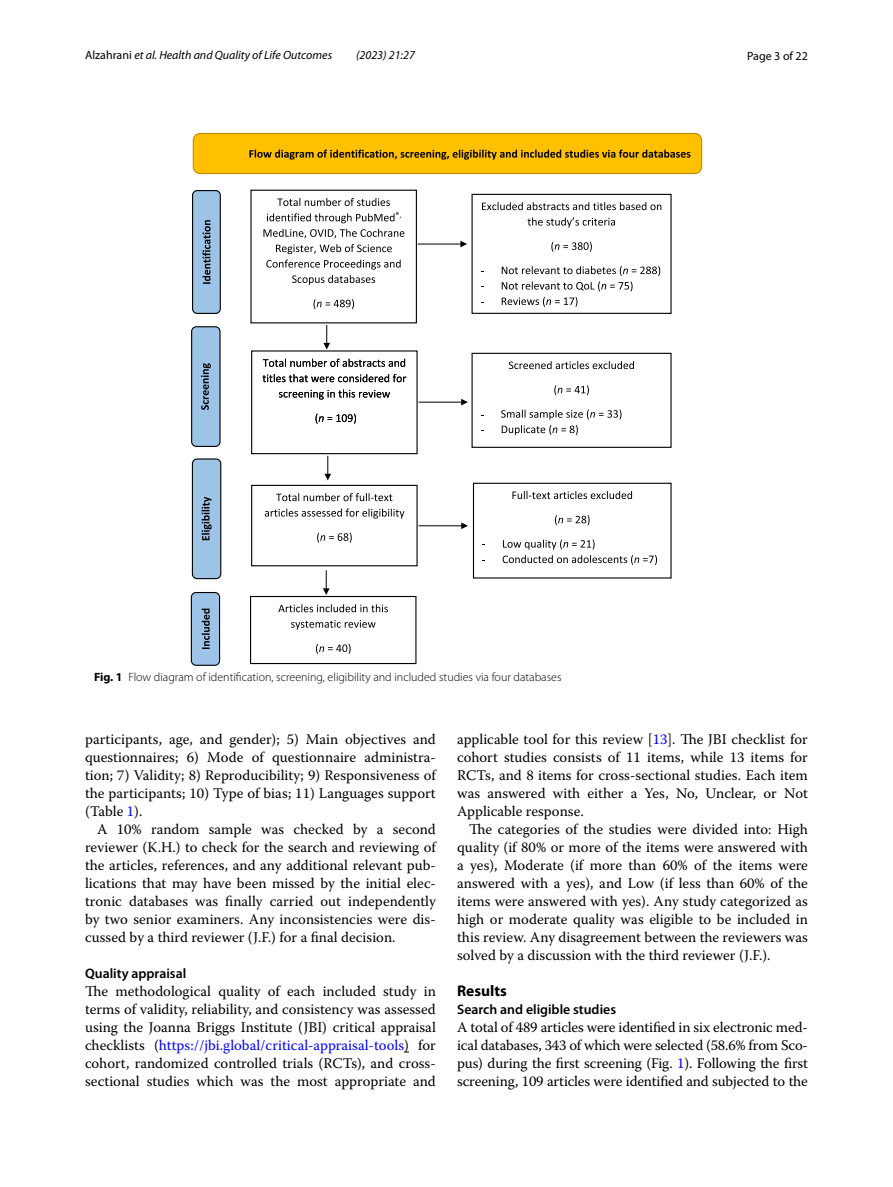
<style>
.page{position:relative;width:893px;height:1187px;background:#fff}
.page>*{position:absolute;margin:0;border:0;box-sizing:border-box;transform-origin:0 0}
.t1{font:700 15.45px "Myriad Pro";color:#000}
.t2{font:14.7px/18px "Warnock Pro";color:#000;text-align:justify}
.t3{font:600 13.8px "Myriad Pro";color:#000}
.t4{font:300 12px "Myriad Pro";color:#000}
.t5{font:italic 12px "Myriad Pro";color:#000}
.t6{font:12px "Myriad Pro";color:#000}
.s1{font-style:normal}
.s2{font-weight:700}
.s3{color:#00f}
</style>
<div class="page">
<svg style="left:277px;top:198px;width:113px;height:8px"></svg>
<svg style="left:267px;top:212px;width:134px;height:11px"></svg>
<svg style="left:263px;top:229px;width:141px;height:9px"></svg>
<svg style="left:266px;top:244px;width:135px;height:25px"></svg>
<svg style="left:292px;top:275px;width:83px;height:10px"></svg>
<svg style="left:313px;top:299px;width:41px;height:10px"></svg>
<div style="left:471px;top:194px;width:201px;height:120px;border:1px solid #000"></div>
<svg style="left:482px;top:202px;width:179px;height:8px"></svg>
<svg style="left:528px;top:217px;width:87px;height:10px"></svg>
<svg style="left:551px;top:242px;width:41px;height:10px"></svg>
<svg style="left:502px;top:266px;width:158px;height:25px"></svg>
<svg style="left:502px;top:297px;width:75px;height:10px"></svg>
<div style="left:251px;top:350px;width:167px;height:104px;border:1px solid #000"></div>
<svg style="left:263px;top:358px;width:142px;height:9px"></svg>
<svg style="left:263px;top:374px;width:143px;height:8px"></svg>
<svg style="left:279px;top:389px;width:111px;height:10px"></svg>
<svg style="left:315px;top:413px;width:41px;height:11px"></svg>
<div style="left:471px;top:353px;width:201px;height:95px;border:1px solid #000"></div>
<svg style="left:509px;top:361px;width:125px;height:8px"></svg>
<svg style="left:554px;top:385px;width:35px;height:10px"></svg>
<svg style="left:501px;top:409px;width:120px;height:10px"></svg>
<svg style="left:502px;top:425px;width:76px;height:10px"></svg>
<div style="left:251px;top:485px;width:167px;height:81px;border:1px solid #000"></div>
<svg style="left:265px;top:493px;width:139px;height:25px"></svg>
<svg style="left:317px;top:532px;width:35px;height:10px"></svg>
<div style="left:473px;top:482px;width:199px;height:96px;border:1px solid #000"></div>
<svg style="left:512px;top:491px;width:120px;height:8px"></svg>
<svg style="left:555px;top:515px;width:35px;height:10px"></svg>
<svg style="left:503px;top:539px;width:92px;height:10px"></svg>
<svg style="left:503px;top:555px;width:154px;height:10px"></svg>
<div style="left:250px;top:596px;width:166px;height:68px;border:1px solid #000"></div>
<svg style="left:278px;top:604px;width:110px;height:25px"></svg>
<svg style="left:316px;top:643px;width:35px;height:11px"></svg>
<hr style="left:418px;top:244px;width:43px;height:1px;background:#000">
<svg style="left:460px;top:241px;width:7px;height:6px"></svg>
<hr style="left:418px;top:402px;width:44px;height:1px;background:#000">
<svg style="left:461px;top:399px;width:7px;height:6px"></svg>
<hr style="left:419px;top:525px;width:43px;height:1px;background:#000">
<svg style="left:461px;top:522px;width:7px;height:7px"></svg>
<div style="left:193px;top:133px;width:509px;height:40px;background:#ffc000;border-radius:7px"></div>
<div style="left:193px;top:133px;width:509px;height:41px;border:1px solid #bc8c00;border-radius:7px"></div>
<svg style="left:249px;top:149px;width:441px;height:11px"></svg>
<div style="left:193px;top:190px;width:27px;height:123px;background:#9dc3e6;border-radius:5px"></div>
<div style="left:192px;top:190px;width:29px;height:124px;border:1px solid #000;border-radius:5px"></div>
<svg style="left:202px;top:220px;width:9px;height:64px"></svg>
<div style="left:192px;top:327px;width:28px;height:119px;background:#9dc3e6;border-radius:5px"></div>
<div style="left:191px;top:326px;width:30px;height:121px;border:1px solid #000;border-radius:5px"></div>
<svg style="left:201px;top:363px;width:10px;height:47px"></svg>
<div style="left:191px;top:592px;width:29px;height:73px;background:#9dc3e6;border-radius:5px"></div>
<div style="left:191px;top:592px;width:29px;height:73px;border:1px solid #000;border-radius:5px"></div>
<svg style="left:202px;top:608px;width:8px;height:41px"></svg>
<svg style="left:323px;top:325px;width:7px;height:24px"></svg>
<svg style="left:324px;top:455px;width:7px;height:25px"></svg>
<svg style="left:323px;top:570px;width:7px;height:25px"></svg>
<div style="left:192px;top:459px;width:29px;height:119px;background:#9dc3e6;border-radius:5px"></div>
<div style="left:192px;top:458px;width:29px;height:121px;border:1px solid #000;border-radius:5px"></div>
<svg style="left:202px;top:497px;width:10px;height:43px"></svg>
<p class="t5" style="left:85px;top:48px;width:249px"><span class="s1">Alzahrani</span> et al. Health and Quality of Life Outcomes</p>
<p class="t5" style="left:356px;top:48px;width:60px">(2023) 21:27</p>
<p class="t6" style="left:747px;top:48px;width:62px">Page 3 of 22</p>
<p class="t4" style="left:94px;top:670px;width:469px"><span class="s2">Fig. 1</span> Flow diagram of identification, screening, eligibility and included studies via four databases</p>
<p class="t2" style="left:85px;top:729px;width:352px">participants, age, and gender); 5) Main objectives and questionnaires; 6) Mode of questionnaire administra&shy;tion; 7) Validity; 8) Reproducibility; 9) Responsiveness of the participants; 10) Type of bias; 11) Languages support (Table <span class="s3">1</span>).</p>
<p class="t2" style="left:85px;top:819px;width:352px;text-indent:12px">A 10% random sample was checked by a second reviewer (K.H.) to check for the search and reviewing of the articles, references, and any additional relevant pub&shy;lications that may have been missed by the initial elec&shy;tronic databases was finally carried out independently by two senior examiners. Any inconsistencies were dis&shy;cussed by a third reviewer (J.F.) for a final decision.</p>
<p class="t3" style="left:85px;top:964px;width:103px">Quality appraisal</p>
<p class="t2" style="left:85px;top:981px;width:352px">The methodological quality of each included study in terms of validity, reliability, and consistency was assessed using the Joanna Briggs Institute (JBI) critical appraisal checklists (<span class="s3">https://jbi.global/critical-appraisal-tools</span>) for cohort, randomized controlled trials (RCTs), and cross&shy;sectional studies which was the most appropriate and</p>
<p class="t2" style="left:457px;top:729px;width:352px">applicable tool for this review [<span class="s3">13</span>]. The JBI checklist for cohort studies consists of 11 items, while 13 items for RCTs, and 8 items for cross-sectional studies. Each item was answered with either a Yes, No, Unclear, or Not Applicable response.</p>
<p class="t2" style="left:457px;top:819px;width:352px;text-indent:12px">The categories of the studies were divided into: High quality (if 80% or more of the items were answered with a yes), Moderate (if more than 60% of the items were answered with a yes), and Low (if less than 60% of the items were answered with yes). Any study categorized as high or moderate quality was eligible to be included in this review. Any disagreement between the reviewers was solved by a discussion with the third reviewer (J.F.).</p>
<p class="t1" style="left:457px;top:980px;width:51px">Results</p>
<p class="t3" style="left:457px;top:1000px;width:160px">Search and eligible studies</p>
<p class="t2" style="left:457px;top:1017px;width:352px">A total of 489 articles were identified in six electronic med&shy;ical databases, 343 of which were selected (58.6% from Sco&shy;pus) during the first screening (Fig. <span class="s3">1</span>). Following the first screening, 109 articles were identified and subjected to the</p>
</div>
